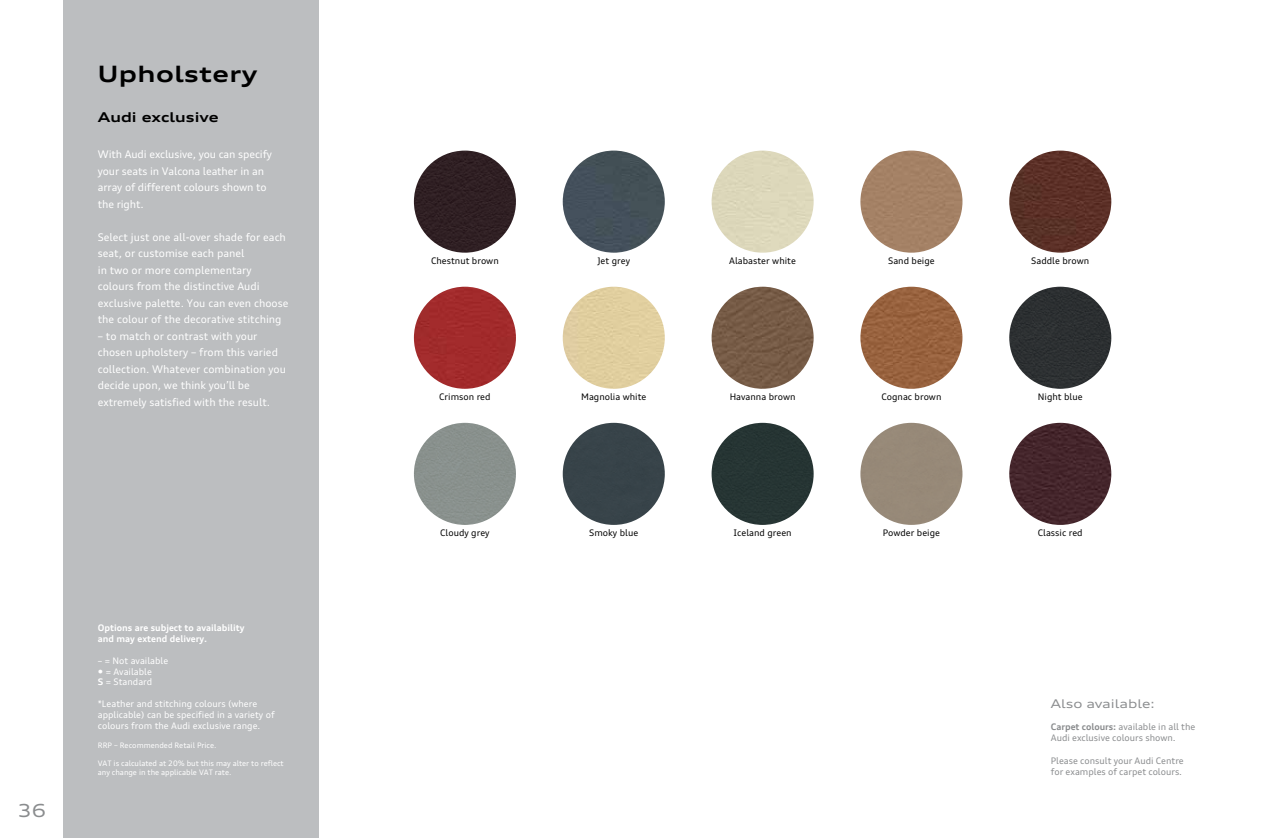
<style>
.page{position:relative;width:1263px;height:838px;background:#fff}
.page>*{position:absolute;margin:0;border:0;box-sizing:border-box;transform-origin:0 0}
.t1{font:700 expanded 22.5px "Audi Type";letter-spacing:.02em;color:#000}
.t2{font:expanded 18px "Audi Type";color:#8a8c8e}
.t3{font:700 expanded 13.5px "Audi Type";color:#000}
.t4{font:expanded 12px "Audi Type";color:#8a8c8e}
.t5{font:10.5px/16.5px "Audi Type";color:#fff}
.t6{font:9px "Audi Type";color:#000}
.t7{font:9px/10.8px "Audi Type";color:#fff}
.t8{font:9px/11.2px "Audi Type";color:#8a8c8e}
.t9{font:700 9px/10.8px "Audi Type";color:#fff}
.t10{font:7.5px/9px "Audi Type";letter-spacing:-.005em;color:#fff}
.s1{font-family:"Charcoal CY"}
.s2{font-weight:700}
</style>
<div class="page">
<div style="left:64px;top:0;width:255px;height:838px;background:#bcbec0"></div>
<div style="left:414px;top:151px;width:102px;height:102px;background:#2f1f23;border-radius:51px"></div>
<div style="left:414px;top:287px;width:102px;height:102px;background:#a22b2c;border-radius:51px"></div>
<img style="left:1009px;top:151px;width:102px;height:102px;border-radius:51px">
<div style="left:1009px;top:287px;width:102px;height:102px;background:#2c3031;border-radius:51px"></div>
<div style="left:414px;top:423px;width:102px;height:102px;background:#89918d;border-radius:51px"></div>
<div style="left:563px;top:287px;width:102px;height:102px;background:#e1cf9f;border-radius:51px"></div>
<div style="left:563px;top:151px;width:102px;height:102px;background:#445159;border-radius:51px"></div>
<div style="left:563px;top:423px;width:102px;height:102px;background:#384349;border-radius:51px"></div>
<div style="left:711px;top:151px;width:103px;height:102px;background:#ddd8bb;border-radius:51px"></div>
<img style="left:711px;top:287px;width:103px;height:102px;border-radius:51px">
<div style="left:711px;top:423px;width:103px;height:102px;background:#263534;border-radius:51px"></div>
<img style="left:860px;top:287px;width:102px;height:102px;border-radius:51px">
<div style="left:860px;top:151px;width:102px;height:102px;background:#a48165;border-radius:51px"></div>
<div style="left:860px;top:423px;width:102px;height:102px;background:#978978;border-radius:51px"></div>
<img style="left:1009px;top:423px;width:102px;height:102px;border-radius:51px">
<h1 class="t1" style="left:98px;top:59px;width:161px">Upholstery</h1>
<p class="t3" style="left:98px;top:108px;width:122px">Audi exclusive</p>
<p class="t5" style="left:98px;top:146px;width:176px">With Audi exclusive, you can specify your seats in Valcona leather in an array of different colours shown to the right.</p>
<p class="t5" style="left:98px;top:228px;width:192px">Select just one all-over shade for each seat, or customise each panel<br>in two or more complementary colours from the distinctive Audi exclusive palette. You can even choose the colour of the decorative stitching</p>
<p class="t5" style="left:98px;top:327px;width:190px">– to match or contrast with your chosen upholstery – from this varied collection. Whatever combination you decide upon, we think you’ll be extremely satisfied with the result.</p>
<h2 class="t2" style="left:17px;top:798px;width:30px">36</h2>
<p class="t9" style="left:98px;top:622px;width:148px">Options are subject to availability and may extend delivery.</p>
<p class="t7" style="left:98px;top:655px;width:72px">– = Not available</p>
<p class="t7" style="left:98px;top:666px;width:56px"><span class="s1">•</span> = Available<br><span class="s2">S</span> = Standard</p>
<p class="t7" style="left:98px;top:698px;width:178px">*Leather and stitching colours (where applicable) can be specified in a variety of colours from the Audi exclusive range.</p>
<p class="t10" style="left:98px;top:741px;width:120px">RRP – Recommended Retail Price.</p>
<p class="t10" style="left:98px;top:759px;width:187px">VAT is calculated at 20% but this may alter to reflect any change in the applicable VAT rate.</p>
<p class="t6" style="left:431px;top:255px;width:69px">Chestnut brown</p>
<p class="t6" style="left:597px;top:255px;width:34px">Jet grey</p>
<p class="t6" style="left:729px;top:255px;width:68px">Alabaster white</p>
<p class="t6" style="left:888px;top:255px;width:48px">Sand beige</p>
<p class="t6" style="left:1031px;top:255px;width:59px">Saddle brown</p>
<p class="t6" style="left:439px;top:391px;width:53px">Crimson red</p>
<p class="t6" style="left:581px;top:391px;width:67px">Magnolia white</p>
<p class="t6" style="left:730px;top:391px;width:67px">Havanna brown</p>
<p class="t6" style="left:881px;top:391px;width:61px">Cognac brown</p>
<p class="t6" style="left:1038px;top:391px;width:46px">Night blue</p>
<p class="t6" style="left:440px;top:527px;width:51px">Cloudy grey</p>
<p class="t6" style="left:589px;top:527px;width:51px">Smoky blue</p>
<p class="t6" style="left:733px;top:527px;width:60px">Iceland green</p>
<p class="t6" style="left:883px;top:527px;width:59px">Powder beige</p>
<p class="t6" style="left:1038px;top:527px;width:46px">Classic red</p>
<p class="t4" style="left:1051px;top:695px;width:105px">Also available:</p>
<p class="t8" style="left:1051px;top:721px;width:146px"><span class="s2">Carpet colours:</span> available in all the<br>Audi exclusive colours shown.</p>
<p class="t8" style="left:1051px;top:755px;width:134px">Please consult your Audi Centre for examples of carpet colours.</p>
</div>
